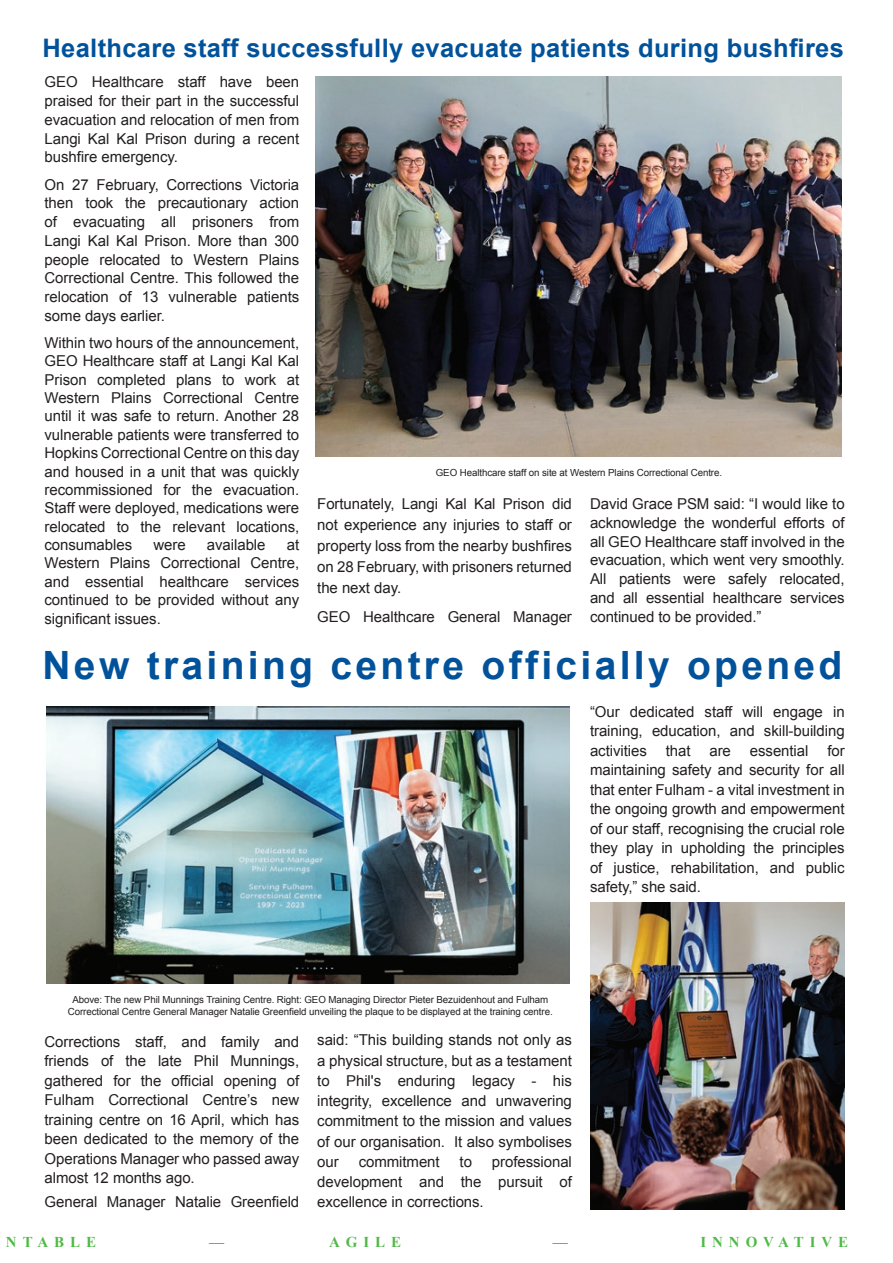
<style>
.page{position:relative;width:893px;height:1263px;background:#fff}
.page>*{position:absolute;margin:0;border:0;box-sizing:border-box;transform-origin:0 0}
.t1{font:700 39px "Arial";letter-spacing:.085em;color:#01529a}
.t2{font:700 25.5px "Arial";letter-spacing:.015em;color:#01529a}
.t3{font:15px/18.8px "Arial";letter-spacing:-.005em;color:#231f20;text-align:justify}
.t4{font:700 15px "Times New Roman";letter-spacing:.395em;color:#51b948}
.photo_captions{font:9.75px/12px "Arial";letter-spacing:-.01em;color:#231f20;text-align:center}
</style>
<div class="page">
<img style="left:315px;top:77px;width:527px;height:379px">
<img style="left:590px;top:902px;width:255px;height:308px">
<img style="left:47px;top:707px;width:523px;height:276px">
<p class="t2" style="left:43px;top:31px;width:803px">Healthcare staff successfully evacuate patients during bushfires</p>
<p class="t3" style="left:45px;top:73px;width:256px">GEO Healthcare staff have been praised for their part in the successful evacuation and relocation of men from Langi Kal Kal Prison during a recent bushfire emergency.</p>
<p class="t3" style="left:45px;top:175px;width:256px">On 27 February, Corrections Victoria then took the precautionary action of evacuating all prisoners from Langi Kal Kal Prison. More than 300 people relocated to Western Plains Correctional Centre. This followed the relocation of 13 vulnerable patients some days earlier.</p>
<p class="t3" style="left:45px;top:334px;width:256px;line-height:18.3px">Within two hours of the announcement, GEO Healthcare staff at Langi Kal Kal Prison completed plans to work at Western Plains Correctional Centre until it was safe to return. Another 28 vulnerable patients were transferred to Hopkins Correctional Centre on this day and housed in a unit that was quickly recommissioned for the evacuation.<br>Staff were deployed, medications were relocated to the relevant locations, consumables</p>
<p class="t3" style="left:153px;top:535px;width:34px">were</p>
<p class="t3" style="left:207px;top:535px;width:60px">available</p>
<p class="t3" style="left:45px;top:536px;width:256px;text-indent:242px">at Western Plains Correctional Centre, and essential healthcare services continued to be provided without any significant issues.</p>
<p class="photo_captions" style="left:436px;top:466px;width:288px">GEO Healthcare staff on site at Western Plains Correctional Centre.</p>
<p class="t3" style="left:317px;top:493px;width:256px;line-height:21px">Fortunately, Langi Kal Kal Prison did not experience any injuries to staff or property loss from the nearby bushfires on 28 February, with prisoners returned the next day.</p>
<p class="t3" style="left:317px;top:607px;width:256px">GEO Healthcare General Manager</p>
<p class="t3" style="left:590px;top:495px;width:256px">David Grace PSM said: “I would like to acknowledge the wonderful efforts of all GEO Healthcare staff involved in the evacuation, which went very smoothly.<br>All patients were safely relocated, and all essential healthcare services continued to be provided.”</p>
<p class="t1" style="left:43px;top:640px;width:801px">New training centre officially opened</p>
<p class="t3" style="left:590px;top:702px;width:256px;line-height:19.5px">“Our dedicated staff will engage in training, education, and skill-building activities</p>
<p class="t3" style="left:590px;top:741px;width:256px;line-height:19.5px;text-indent:237px">for maintaining safety and security for all that enter Fulham - a vital investment in the ongoing growth and empowerment of our staff, recognising the crucial role they play in upholding the principles of justice, rehabilitation, and public safety,” she said.</p>
<p class="t3" style="left:666px;top:741px;width:26px">that</p>
<p class="t3" style="left:709px;top:741px;width:23px">are</p>
<p class="t3" style="left:750px;top:741px;width:60px">essential</p>
<p class="photo_captions" style="left:68px;top:994px;width:486px">Above: The new Phil Munnings Training Centre. Right: GEO Managing Director Pieter Bezuidenhout and Fulham<br>Correctional Centre General Manager Natalie Greenfield unveiling the plaque to be displayed at the training centre.</p>
<p class="t3" style="left:45px;top:1032px;width:256px;line-height:19.5px">Corrections staff, and family and friends of the late Phil Munnings, gathered for the official opening of Fulham Correctional Centre’s new training centre on 16 April, which has been dedicated to the memory of the Operations Manager who passed away almost 12 months ago.</p>
<p class="t3" style="left:45px;top:1192px;width:256px">General Manager Natalie Greenfield</p>
<p class="t3" style="left:317px;top:1030px;width:256px;line-height:20.2px">said: “This building stands not only as a physical structure, but as a testament to Phil's enduring legacy - his integrity, excellence and unwavering commitment to the mission and values of our organisation. It also symbolises our</p>
<p class="t3" style="left:317px;top:1151px;width:256px;line-height:20.2px;text-indent:175px">professional development and the pursuit of excellence in corrections.</p>
<p class="t3" style="left:359px;top:1152px;width:82px">commitment</p>
<p class="t3" style="left:460px;top:1152px;width:14px">to</p>
<p class="t4" style="left:6px;top:1232px;width:92px">NTABLE</p>
<p class="t4" style="left:209px;top:1232px;width:16px">—</p>
<p class="t4" style="left:329px;top:1232px;width:74px">AGILE</p>
<p class="t4" style="left:553px;top:1232px;width:16px">—</p>
<p class="t4" style="left:700px;top:1232px;width:149px">INNOVATIVE</p>
</div>
